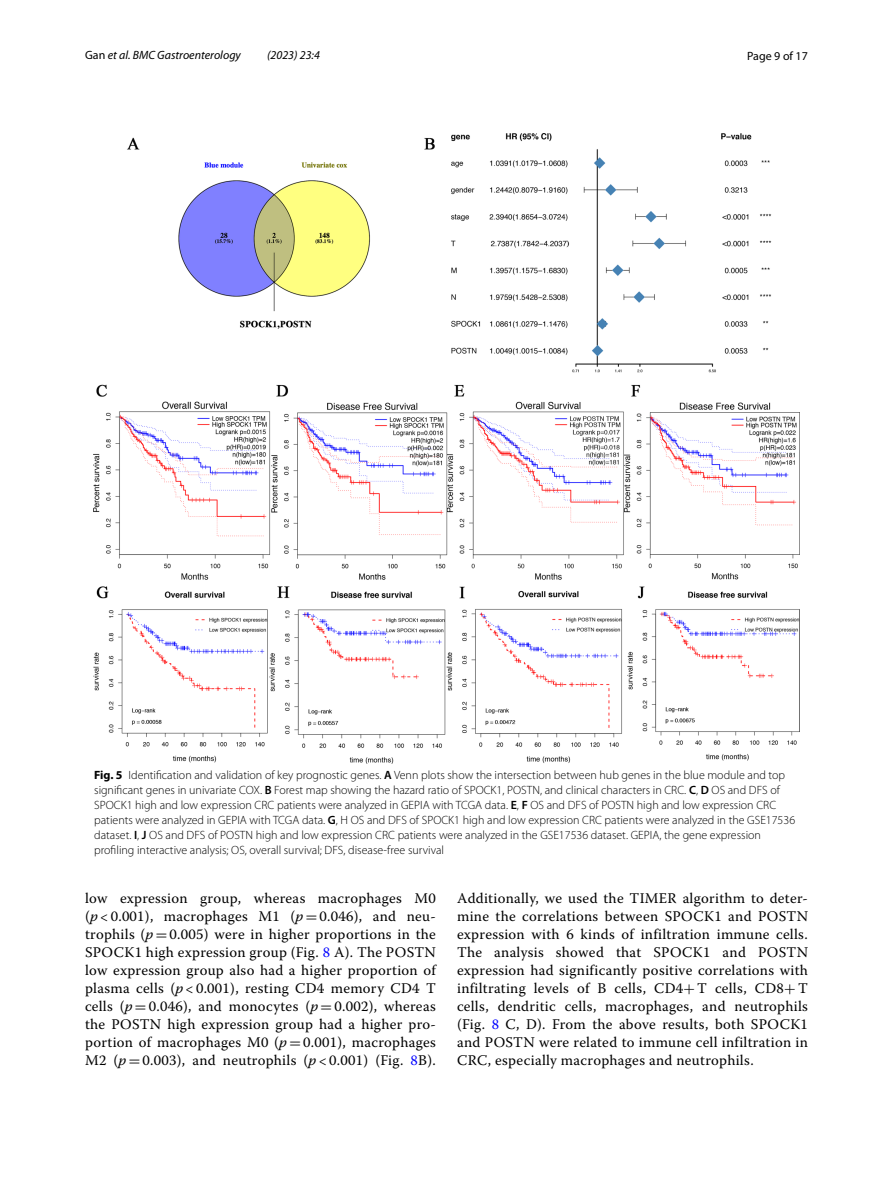
<style>
.page{position:relative;width:893px;height:1187px;background:#fff}
.page>*{position:absolute;margin:0;border:0;box-sizing:border-box;transform-origin:0 0}
.t1{font:14.7px/18px "Warnock Pro";letter-spacing:.02em;color:#000;text-align:justify}
.t2{font:300 12px/15px "Myriad Pro";color:#000}
.t3{font:italic 12px "Myriad Pro";color:#000}
.t4{font:12px "Myriad Pro";color:#000}
.s1{font-style:normal}
.s2{font-weight:700}
.s3{font-weight:600}
.s4{font-style:italic}
.s5{font-family:"MTSY"}
.s6{color:#00f}
</style>
<div class="page">
<img style="left:94px;top:133px;width:706px;height:630px">
<p class="t3" style="left:85px;top:48px;width:157px"><span class="s1">Gan</span> et al. BMC Gastroenterology</p>
<p class="t3" style="left:267px;top:48px;width:54px">(2023) 23:4</p>
<p class="t4" style="left:747px;top:48px;width:62px">Page 9 of 17</p>
<p class="t2" style="left:94px;top:767px;width:702px"><span class="s2">Fig. 5</span> Identification and validation of key prognostic genes. <span class="s3">A</span> Venn plots show the intersection between hub genes in the blue module and top significant genes in univariate COX. <span class="s3">B</span> Forest map showing the hazard ratio of SPOCK1, POSTN, and clinical characters in CRC. <span class="s3">C</span>, <span class="s3">D</span> OS and DFS of SPOCK1 high and low expression CRC patients were analyzed in GEPIA with TCGA data. <span class="s3">E</span>, <span class="s3">F</span> OS and DFS of POSTN high and low expression CRC patients were analyzed in GEPIA with TCGA data. <span class="s3">G</span>, H OS and DFS of SPOCK1 high and low expression CRC patients were analyzed in the GSE17536 dataset. <span class="s3">I</span>, <span class="s3">J</span> OS and DFS of POSTN high and low expression CRC patients were analyzed in the GSE17536 dataset. GEPIA, the gene expression profiling interactive analysis; OS, overall survival; DFS, disease-free survival</p>
<p class="t1" style="left:85px;top:888px;width:352px">low expression group, whereas macrophages M0 (<span class="s4">p</span> &lt; 0.001), macrophages M1 (<span class="s4">p</span> <span class="s5">=</span> 0.046), and neu&shy;trophils (<span class="s4">p</span> <span class="s5">=</span> 0.005) were in higher proportions in the SPOCK1 high expression group (Fig. <span class="s6">8</span> A). The POSTN low expression group also had a higher proportion of plasma cells (<span class="s4">p</span> &lt; 0.001), resting CD4 memory CD4 T cells (<span class="s4">p</span> <span class="s5">=</span> 0.046), and monocytes (<span class="s4">p</span> <span class="s5">=</span> 0.002), whereas the POSTN high expression group had a higher pro&shy;portion of macrophages M0 (<span class="s4">p</span> <span class="s5">=</span> 0.001), macrophages M2 (<span class="s4">p</span> <span class="s5">=</span> 0.003), and neutrophils (<span class="s4">p</span> &lt; 0.001) (Fig. <span class="s6">8</span>B).</p>
<p class="t1" style="left:457px;top:888px;width:352px">Additionally, we used the TIMER algorithm to deter&shy;mine the correlations between SPOCK1 and POSTN expression with 6 kinds of infiltration immune cells.<br>The analysis showed that SPOCK1 and POSTN expression had significantly positive correlations with infiltrating levels of B cells, CD4<span class="s5">+</span> T cells, CD8<span class="s5">+</span> T cells, dendritic cells, macrophages, and neutrophils (Fig. <span class="s6">8</span> C, D). From the above results, both SPOCK1 and POSTN were related to immune cell infiltration in CRC, especially macrophages and neutrophils.</p>
</div>
